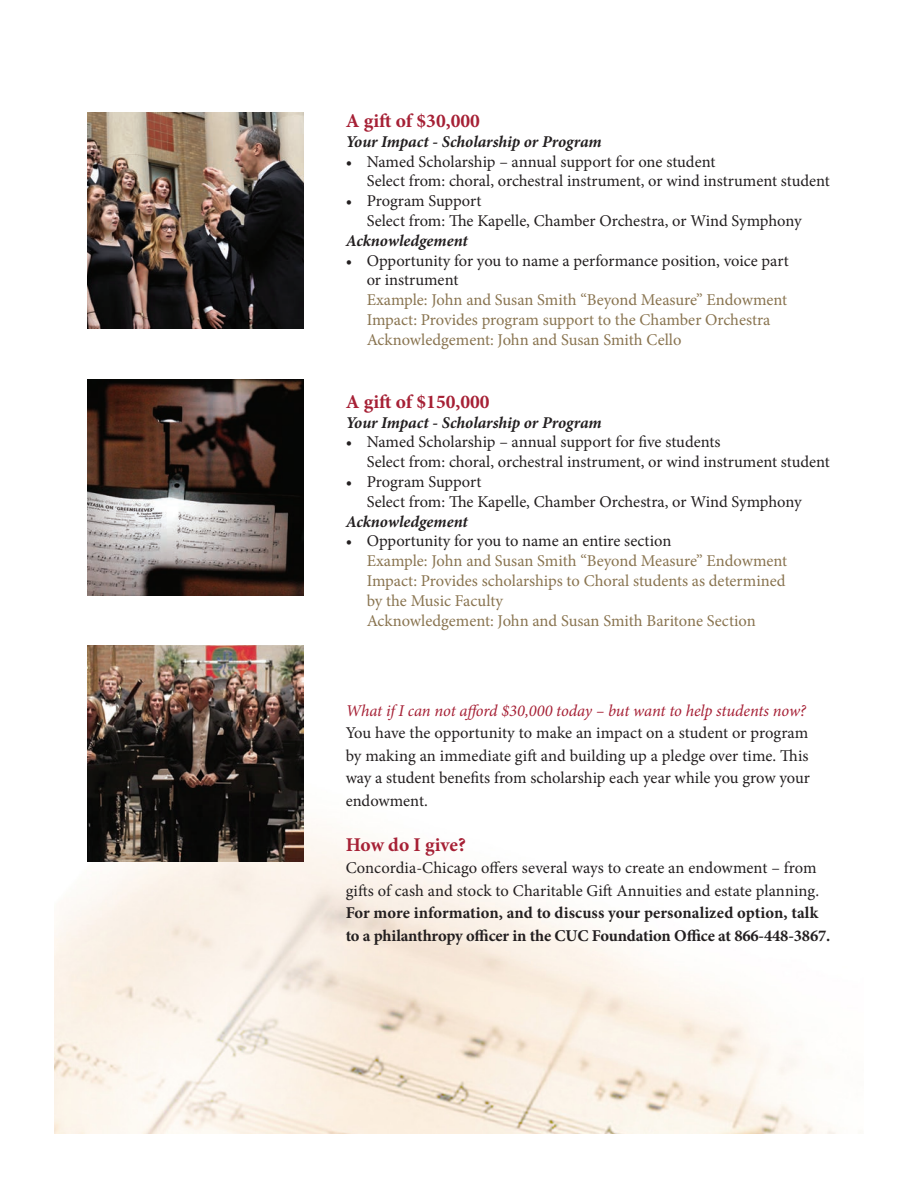
<style>
.page{position:relative;width:918px;height:1188px;background:#fff}
.page>*{position:absolute;margin:0;border:0;box-sizing:border-box;transform-origin:0 0}
.t1{font:700 19.5px "Minion Pro";color:#a62035}
.t2{font:16.5px/22.5px "Minion Pro";letter-spacing:-.005em;color:#231f20}
.t3{font:16.5px/19.8px "Minion Pro";letter-spacing:-.005em;color:#897450}
.t4{font:italic 700 16.5px "Minion Pro";letter-spacing:-.005em;color:#231f20}
.t5{font:italic 16.5px "Minion Pro";letter-spacing:-.01em;color:#a62035}
.s1{font-weight:700}
</style>
<div class="page">
<img style="left:54px;top:645px;width:782px;height:489px">
<img style="left:88px;top:646px;width:216px;height:216px">
<img style="left:88px;top:379px;width:216px;height:216px">
<img style="left:88px;top:113px;width:216px;height:216px">
<p class="t1" style="left:346px;top:107px;width:136px">A gift of $30,000</p>
<p class="t4" style="left:346px;top:130px;width:258px">Your Impact - Scholarship or Program</p>
<p class="t2" style="left:346px;top:150px;width:371px">• Named Scholarship – annual support for one student</p>
<p class="t2" style="left:367px;top:170px;width:465px">Select from: choral, orchestral instrument, or wind instrument student</p>
<p class="t2" style="left:346px;top:190px;width:137px">• Program Support</p>
<p class="t2" style="left:367px;top:209px;width:437px">Select from: The Kapelle, Chamber Orchestra, or Wind Symphony</p>
<p class="t4" style="left:346px;top:229px;width:124px">Acknowledgement</p>
<p class="t2" style="left:367px;top:250px;width:424px;line-height:19.8px;text-indent:-21px">• Opportunity for you to name a performance position, voice part or instrument</p>
<p class="t3" style="left:367px;top:290px;width:422px">Example: John and Susan Smith “Beyond Measure” Endowment</p>
<p class="t3" style="left:367px;top:310px;width:405px">Impact: Provides program support to the Chamber Orchestra</p>
<p class="t3" style="left:367px;top:330px;width:316px">Acknowledgement: John and Susan Smith Cello</p>
<p class="t1" style="left:346px;top:388px;width:146px">A gift of $150,000</p>
<p class="t4" style="left:346px;top:410px;width:258px">Your Impact - Scholarship or Program</p>
<p class="t2" style="left:346px;top:431px;width:376px">• Named Scholarship – annual support for five students</p>
<p class="t2" style="left:367px;top:451px;width:465px">Select from: choral, orchestral instrument, or wind instrument student</p>
<p class="t2" style="left:346px;top:470px;width:137px">• Program Support</p>
<p class="t2" style="left:367px;top:490px;width:437px">Select from: The Kapelle, Chamber Orchestra, or Wind Symphony</p>
<p class="t4" style="left:346px;top:509px;width:124px">Acknowledgement</p>
<p class="t2" style="left:346px;top:530px;width:327px">• Opportunity for you to name an entire section</p>
<p class="t3" style="left:367px;top:551px;width:422px">Example: John and Susan Smith “Beyond Measure” Endowment</p>
<p class="t3" style="left:367px;top:571px;width:420px">Impact: Provides scholarships to Choral students as determined by the Music Faculty</p>
<p class="t3" style="left:367px;top:610px;width:391px">Acknowledgement: John and Susan Smith Baritone Section</p>
<p class="t5" style="left:346px;top:699px;width:462px">What if I can not afford $30,000 today – but want to help students now?</p>
<p class="t2" style="left:346px;top:722px;width:466px;text-align:justify">You have the opportunity to make an impact on a student or program by making an immediate gift and building up a pledge over time. This way a student benefits from scholarship each year while you grow your endowment.</p>
<p class="t1" style="left:346px;top:831px;width:122px">How do I give?</p>
<p class="t2" style="left:346px;top:857px;width:486px">Concordia-Chicago offers several ways to create an endowment – from gifts of cash and stock to Charitable Gift Annuities and estate planning.<br><span class="s1">For more information, and to discuss your personalized option, talk to a philanthropy officer in the CUC Foundation Office at 866-448-3867.</span></p>
</div>
